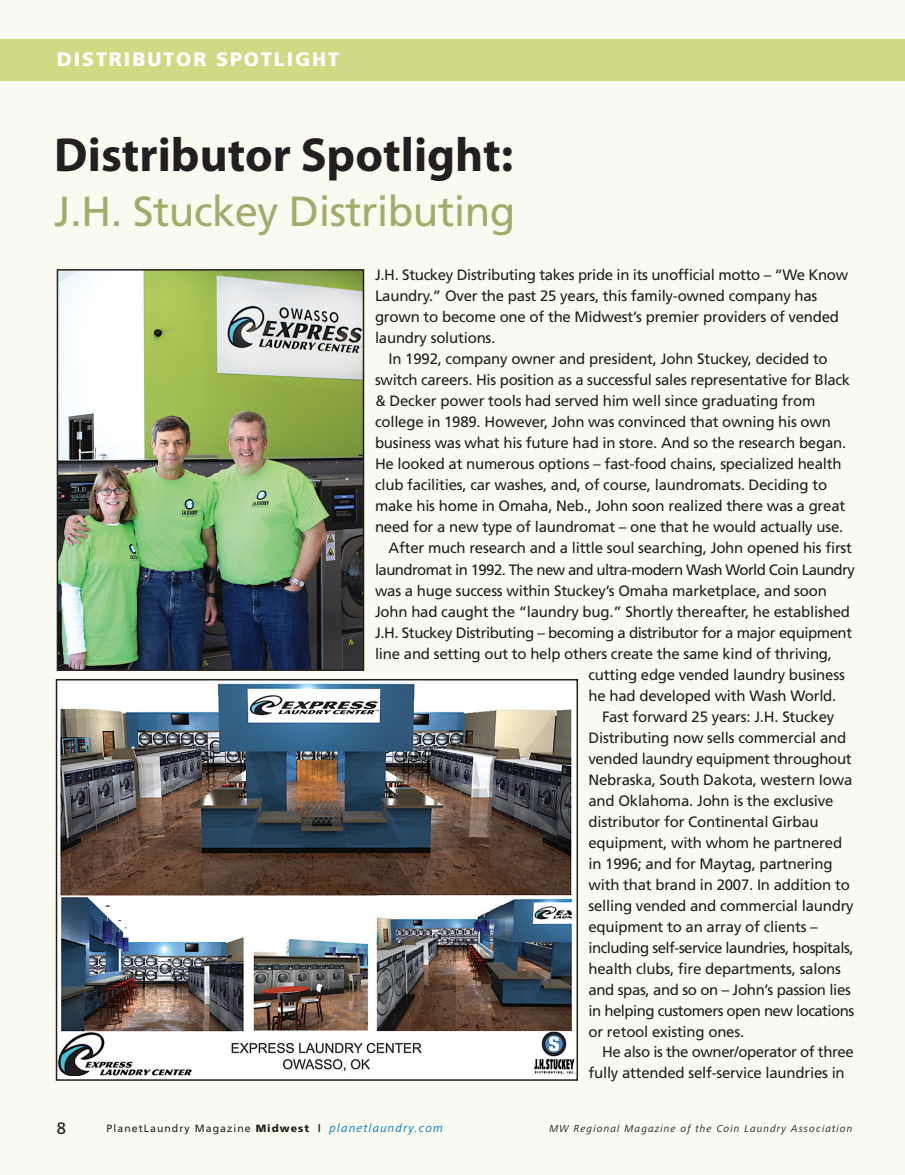
<style>
.page{position:relative;width:905px;height:1175px;background:#fff}
.page>*{position:absolute;margin:0;border:0;box-sizing:border-box;transform-origin:0 0}
.t1{font:700 48px "Myriad Pro";color:#231f20}
.t2{font:42px "Frutiger";letter-spacing:-.015em;color:#a4ab6a}
.t3{font:900 19.5px "Frutiger";letter-spacing:.1em;color:#fff}
.t4{font:16.5px "Frutiger";color:#231f20}
.t5{font:15px/21px "Frutiger";letter-spacing:-.015em;color:#231f20}
.t6{font:15px "Frutiger";letter-spacing:-.035em;color:#231f20}
.t7{font:15px "Frutiger";letter-spacing:-.04em;color:#231f20}
.t8{font:10.5px "Frutiger";letter-spacing:.1em;color:#231f20}
.t9{font:italic 10.5px "Frutiger Next Pro";letter-spacing:.1em;color:#231f20}
.s1{font-weight:900}
.s2{font-family:"Frutiger Next Pro";font-style:italic;font-size:12px;color:#0076be}
</style>
<div class="page">
<div style="left:0;top:0;width:904px;height:1174px;background:#f9fbf1"></div>
<div style="left:0;top:40px;width:904px;height:41px;background:#d2d985"></div>
<img style="left:59px;top:682px;width:516px;height:393px">
<div style="left:56px;top:679px;width:522px;height:401px;border:2px solid #231f20"></div>
<img style="left:60px;top:272px;width:301px;height:396px">
<div style="left:57px;top:269px;width:307px;height:402px;border:2px solid #231f20"></div>
<h3 class="t3" style="left:57px;top:52px;width:284px">DISTRIBUTOR SPOTLIGHT</h3>
<h1 class="t1" style="left:54px;top:137px;width:460px">Distributor Spotlight:</h1>
<h2 class="t2" style="left:54px;top:194px;width:462px">J.H. Stuckey Distributing</h2>
<p class="t5" style="left:375px;top:266px;width:474px">J.H. Stuckey Distributing takes pride in its unofficial motto – “We Know Laundry.” Over the past 25 years, this family-owned company has grown to become one of the Midwest’s premier providers of vended laundry solutions.</p>
<p class="t5" style="left:388px;top:350px;width:441px">In 1992, company owner and president, John Stuckey, decided to</p>
<p class="t5" style="left:375px;top:371px;width:477px">switch careers. His position as a successful sales representative for Black</p>
<p class="t5" style="left:375px;top:392px;width:442px">&amp; Decker power tools had served him well since graduating from</p>
<p class="t5" style="left:375px;top:413px;width:457px">college in 1989. However, John was convinced that owning his own</p>
<p class="t5" style="left:375px;top:434px;width:472px">business was what his future had in store. And so the research began.</p>
<p class="t5" style="left:375px;top:455px;width:468px">He looked at numerous options – fast-food chains, specialized health</p>
<p class="t5" style="left:375px;top:476px;width:453px">club facilities, car washes, and, of course, laundromats. Deciding to</p>
<p class="t5" style="left:375px;top:497px;width:472px">make his home in Omaha, Neb., John soon realized there was a great</p>
<p class="t5" style="left:375px;top:518px;width:470px">need for a new type of laundromat – one that he would actually use.</p>
<p class="t5" style="left:388px;top:539px;width:465px">After much research and a little soul searching, John opened his first</p>
<p class="t7" style="left:375px;top:563px;width:481px">laundromat in 1992. The new and ultra-modern Wash World Coin Laundry</p>
<p class="t5" style="left:375px;top:581px;width:453px">was a huge success within Stuckey’s Omaha marketplace, and soon</p>
<p class="t5" style="left:375px;top:602px;width:476px">John had caught the “laundry bug.” Shortly thereafter, he established</p>
<p class="t5" style="left:375px;top:623px;width:478px">J.H. Stuckey Distributing – becoming a distributor for a major equipment</p>
<p class="t5" style="left:375px;top:644px;width:458px">line and setting out to help others create the same kind of thriving,</p>
<p class="t5" style="left:588px;top:665px;width:258px">cutting edge vended laundry business</p>
<p class="t5" style="left:588px;top:686px;width:249px">he had developed with Wash World.</p>
<p class="t5" style="left:602px;top:707px;width:234px">Fast forward 25 years: J.H. Stuckey</p>
<p class="t5" style="left:588px;top:728px;width:259px">Distributing now sells commercial and</p>
<p class="t5" style="left:588px;top:749px;width:264px">vended laundry equipment throughout</p>
<p class="t5" style="left:588px;top:770px;width:265px">Nebraska, South Dakota, western Iowa</p>
<p class="t5" style="left:588px;top:791px;width:246px">and Oklahoma. John is the exclusive</p>
<p class="t5" style="left:588px;top:812px;width:231px">distributor for Continental Girbau</p>
<p class="t5" style="left:588px;top:833px;width:255px">equipment, with whom he partnered</p>
<p class="t5" style="left:588px;top:854px;width:245px">in 1996; and for Maytag, partnering</p>
<p class="t5" style="left:588px;top:875px;width:263px">with that brand in 2007. In addition to</p>
<p class="t5" style="left:588px;top:896px;width:267px">selling vended and commercial laundry</p>
<p class="t5" style="left:588px;top:917px;width:231px">equipment to an array of clients –</p>
<p class="t6" style="left:588px;top:941px;width:266px">including self-service laundries, hospitals,</p>
<p class="t5" style="left:588px;top:959px;width:254px">health clubs, fire departments, salons</p>
<p class="t5" style="left:588px;top:980px;width:264px">and spas, and so on – John’s passion lies</p>
<p class="t6" style="left:588px;top:1004px;width:267px">in helping customers open new locations</p>
<p class="t5" style="left:588px;top:1022px;width:157px">or retool existing ones.</p>
<p class="t5" style="left:602px;top:1042px;width:253px">He also is the owner/operator of three</p>
<p class="t5" style="left:588px;top:1063px;width:258px">fully attended self-service laundries in</p>
<p class="t4" style="left:57px;top:1121px;width:11px">8</p>
<p class="t8" style="left:107px;top:1124px;width:338px">PlanetLaundry Magazine <span class="s1">Midwest |</span> <span class="s2">planetlaundry.com</span></p>
<p class="t9" style="left:549px;top:1124px;width:304px">MW Regional Magazine of the Coin Laundry Association</p>
</div>
